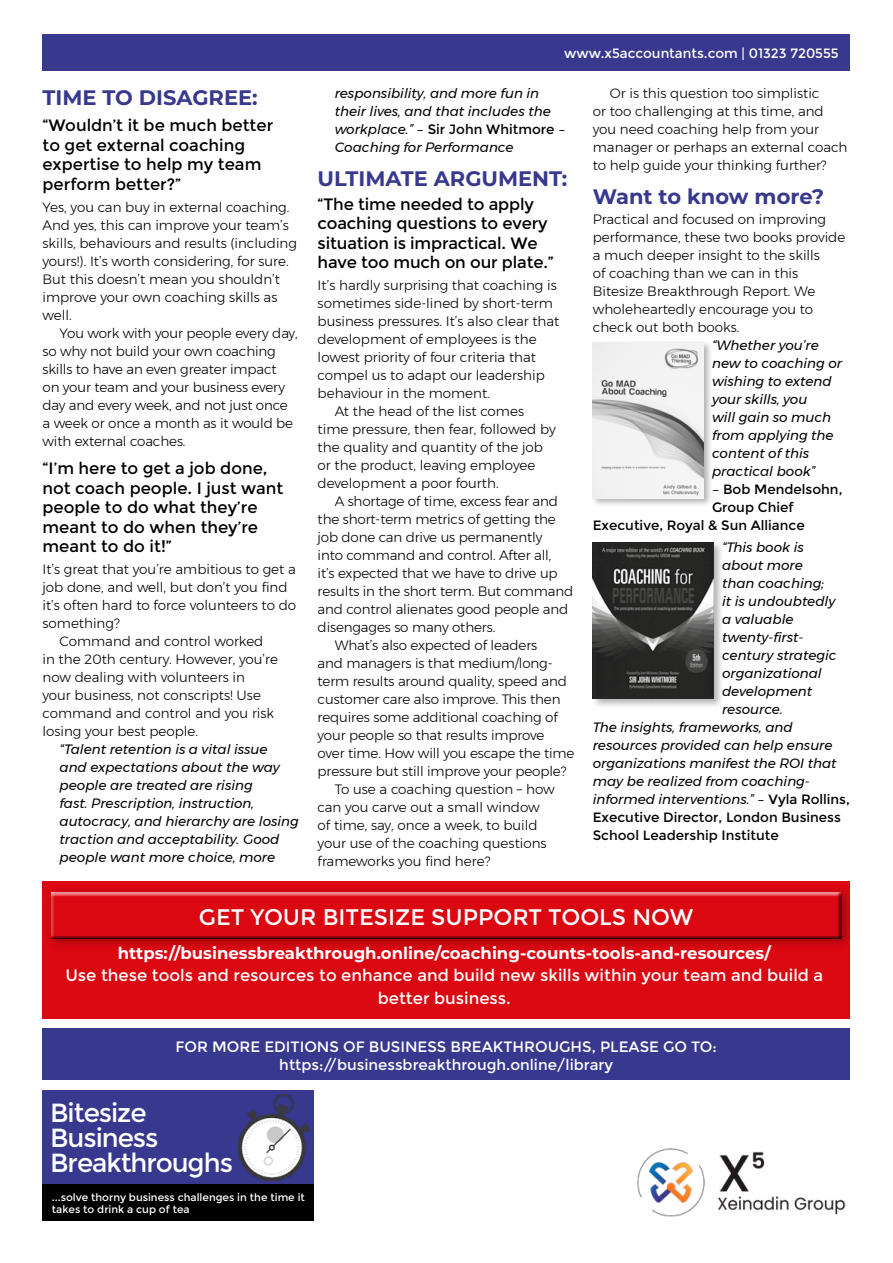
<style>
.page{position:relative;width:893px;height:1263px;background:#fff}
.page>*{position:absolute;margin:0;border:0;box-sizing:border-box;transform-origin:0 0}
.body{font:26.25px "Montserrat";letter-spacing:-.04em;color:#fff}
.SUBHEAD_SM{font:22.5px "Montserrat";color:#fff}
.GREEN_SUBHEAD{font:700 21px "Montserrat";color:#37388e}
.body-2{font:700 21px "Montserrat";color:#37388e}
.SUBHEAD_SM-2{font:16.5px/19.5px "Montserrat";color:#000}
.SUBHEAD{font:16.5px/22.5px "Montserrat";color:#fff;text-align:center}
.SUBHEAD-2{font:700 16.5px "Montserrat";color:#fff}
.SUBHEAD-3{font:15px/18px "Montserrat";color:#fff;text-align:center}
.body-3{font:300 13.5px/18px "Montserrat";color:#000}
.QUOTE{font:italic 13.5px/18px "Montserrat";color:#000}
.QUOTE-2{font:13.5px "Montserrat";color:#000}
.t1{font:13.5px "Montserrat";color:#fff}
.body-4{font:10.5px/12px "Montserrat";color:#fff}
.s1{font-style:normal}
</style>
<div class="page">
<div style="left:43px;top:34px;width:807px;height:36px;background:#37388e"></div>
<div style="left:43px;top:1029px;width:807px;height:51px;background:#37388e"></div>
<div style="left:43px;top:1090px;width:271px;height:96px;background:#37388e"></div>
<img style="left:238px;top:1094px;width:71px;height:87px">
<div style="left:43px;top:1184px;width:271px;height:36px;background:#000"></div>
<img style="left:637px;top:1148px;width:209px;height:69px">
<div style="left:43px;top:881px;width:807px;height:137px;background:#db0812"></div>
<div style="left:45px;top:886px;width:808px;height:64px;background:#000;opacity:.3"></div>
<div style="left:47px;top:887px;width:798px;height:53px;background:#d60711"></div>
<div style="left:48px;top:889px;width:798px;height:51px;background:#000;opacity:.75"></div>
<div style="left:591px;top:341px;width:122px;height:166px;background:#000;opacity:.3"></div>
<img style="left:593px;top:342px;width:111px;height:156px">
<div style="left:590px;top:540px;width:134px;height:168px;background:#000;opacity:.3"></div>
<img style="left:593px;top:542px;width:120px;height:156px">
<p class="GREEN_SUBHEAD" style="left:43px;top:83px;width:217px">TIME TO DISAGREE:</p>
<p class="SUBHEAD_SM-2" style="left:43px;top:116px;width:232px">“Wouldn’t it be much better to get external coaching expertise to help my team perform better?”</p>
<p class="body-3" style="left:43px;top:198px;width:256px">Yes, you can buy in external coaching.<br>And yes, this can improve your team’s skills, behaviours and results (including yours!). It’s worth considering, for sure.<br>But this doesn’t mean you shouldn’t improve your own coaching skills as well.</p>
<p class="body-3" style="left:43px;top:324px;width:257px;text-indent:17px">You work with your people every day, so why not build your own coaching skills to have an even greater impact<br>on your team and your business every day and every week, and not just once a week or once a month as it would be with external coaches.</p>
<p class="SUBHEAD_SM-2" style="left:43px;top:459px;width:242px">“I’m here to get a job done, not coach people. I just want people to do what they’re meant to do when they’re meant to do it!”</p>
<p class="body-3" style="left:43px;top:560px;width:255px">It’s great that you’re ambitious to get a job done, and well, but don’t you find it’s often hard to force volunteers to do something?</p>
<p class="body-3" style="left:43px;top:632px;width:237px;text-indent:17px">Command and control worked in the 20th century. However, you’re now dealing with volunteers in<br>your business, not conscripts! Use command and control and you risk losing your best people.</p>
<p class="QUOTE" style="left:60px;top:740px;width:241px">“Talent retention is a vital issue<br>and expectations about the way people are treated are rising<br>fast. Prescription, instruction, autocracy, and hierarchy are losing traction and acceptability. Good people want more choice, more</p>
<p class="t1" style="left:564px;top:45px;width:276px">www.x5accountants.com | 01323 720555</p>
<p class="QUOTE" style="left:335px;top:84px;width:232px">responsibility, and more fun in their lives, and that includes the workplace.” <span class="s1">– Sir John Whitmore –<br></span>Coaching for Performance</p>
<p class="body-2" style="left:318px;top:163px;width:251px">ULTIMATE ARGUMENT:</p>
<p class="SUBHEAD_SM-2" style="left:318px;top:194px;width:238px">“The time needed to apply coaching questions to every situation is impractical. We have too much on our plate.”</p>
<p class="body-3" style="left:318px;top:276px;width:243px">It’s hardly surprising that coaching is sometimes side-lined by short-term business pressures. It’s also clear that development of employees is the lowest priority of four criteria that compel us to adapt our leadership behaviour in the moment.</p>
<p class="body-3" style="left:318px;top:402px;width:240px;text-indent:17px">At the head of the list comes time pressure, then fear, followed by the quality and quantity of the job or the product, leaving employee development a poor fourth.</p>
<p class="body-3" style="left:318px;top:492px;width:257px;text-indent:17px">A shortage of time, excess fear and the short-term metrics of getting the job done can drive us permanently<br>into command and control. After all,<br>it’s expected that we have to drive up results in the short term. But command and control alienates good people and disengages so many others.</p>
<p class="body-3" style="left:318px;top:636px;width:258px;text-indent:17px">What’s also expected of leaders<br>and managers is that medium/long&shy;term results around quality, speed and customer care also improve. This then requires some additional coaching of your people so that results improve over time. How will you escape the time pressure but still improve your people?</p>
<p class="body-3" style="left:318px;top:780px;width:238px;text-indent:17px">To use a coaching question – how can you carve out a small window of time, say, once a week, to build your use of the coaching questions frameworks you find here?</p>
<p class="body-3" style="left:593px;top:84px;width:256px;text-indent:17px">Or is this question too simplistic<br>or too challenging at this time, and you need coaching help from your manager or perhaps an external coach to help guide your thinking further?</p>
<p class="GREEN_SUBHEAD" style="left:593px;top:181px;width:233px">Want to know more?</p>
<p class="body-3" style="left:593px;top:210px;width:254px">Practical and focused on improving performance, these two books provide a much deeper insight to the skills<br>of coaching than we can in this<br>Bitesize Breakthrough Report. We wholeheartedly encourage you to check out both books.</p>
<p class="QUOTE" style="left:712px;top:336px;width:131px">“Whether you’re new to coaching or wishing to extend your skills, you<br>will gain so much from applying the content of this practical book”</p>
<p class="QUOTE-2" style="left:712px;top:481px;width:132px">– Bob Mendelsohn,</p>
<p class="QUOTE-2" style="left:712px;top:499px;width:83px">Group Chief</p>
<p class="QUOTE-2" style="left:593px;top:517px;width:213px">Executive, Royal &amp; Sun Alliance</p>
<p class="QUOTE" style="left:722px;top:538px;width:83px">“This book is</p>
<p class="QUOTE" style="left:722px;top:556px;width:82px">about more</p>
<p class="QUOTE" style="left:722px;top:574px;width:103px">than coaching;</p>
<p class="QUOTE" style="left:722px;top:592px;width:115px">it is undoubtedly</p>
<p class="QUOTE" style="left:722px;top:610px;width:73px">a valuable</p>
<p class="QUOTE" style="left:722px;top:628px;width:83px">twenty-first-</p>
<p class="QUOTE" style="left:722px;top:646px;width:116px">century strategic</p>
<p class="QUOTE" style="left:722px;top:664px;width:101px">organizational</p>
<p class="QUOTE" style="left:722px;top:682px;width:92px">development</p>
<p class="QUOTE" style="left:722px;top:700px;width:62px">resource.</p>
<p class="QUOTE" style="left:593px;top:718px;width:201px">The insights, frameworks, and</p>
<p class="QUOTE" style="left:593px;top:736px;width:241px">resources provided can help ensure</p>
<p class="QUOTE" style="left:593px;top:754px;width:245px">organizations manifest the ROI that</p>
<p class="QUOTE" style="left:593px;top:772px;width:219px">may be realized from coaching-</p>
<p class="QUOTE" style="left:593px;top:790px;width:259px">informed interventions.” <span class="s1">– Vyla Rollins,</span></p>
<p class="QUOTE-2" style="left:593px;top:810px;width:250px">Executive Director, London Business</p>
<p class="QUOTE-2" style="left:593px;top:828px;width:188px">School Leadership Institute</p>
<p class="SUBHEAD_SM" style="left:199px;top:904px;width:496px">GET YOUR BITESIZE SUPPORT TOOLS NOW</p>
<p class="SUBHEAD-2" style="left:118px;top:941px;width:654px">https://businessbreakthrough.online/coaching-counts-tools-and-resources/</p>
<p class="SUBHEAD" style="left:65px;top:964px;width:759px">Use these tools and resources to enhance and build new skills within your team and build a better business.</p>
<p class="SUBHEAD-3" style="left:176px;top:1038px;width:543px">FOR MORE EDITIONS OF BUSINESS BREAKTHROUGHS, PLEASE GO TO: https://businessbreakthrough.online/library</p>
<p class="body" style="left:50px;top:1097px;width:98px">Bitesize</p>
<p class="body" style="left:50px;top:1123px;width:110px">Business</p>
<p class="body" style="left:50px;top:1148px;width:184px">Breakthroughs</p>
<p class="body-4" style="left:52px;top:1191px;width:255px">...solve thorny business challenges in the time it takes to drink a cup of tea</p>
</div>
